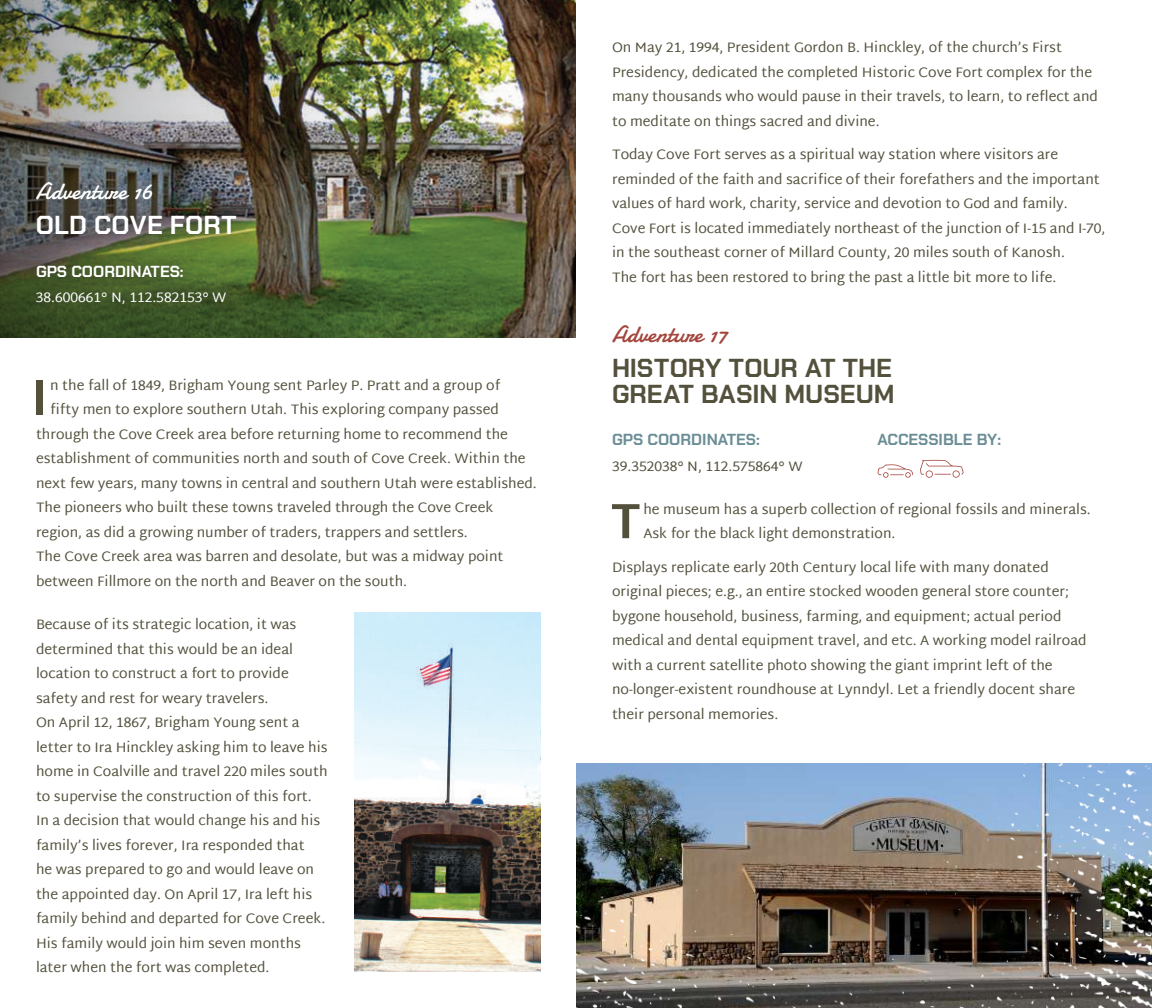
<style>
.page{position:relative;width:1152px;height:1008px;background:#fff}
.page>*{position:absolute;margin:0;border:0;box-sizing:border-box;transform-origin:0 0}
.t1{font:700 50px "Martel Sans";color:#53503c}
.t2{font:700 26px/26px "Chakra Petch";letter-spacing:-.005em;color:#53503c}
.t3{font:700 26px "Chakra Petch";letter-spacing:.015em;color:#fff}
.t4{font:24px "Damion";color:#a3453c}
.t5{font:24px "Damion";color:#fff}
.t6{font:700 16px "Chakra Petch";color:#6b8d95}
.t7{font:700 16px "Chakra Petch";color:#fff}
.t8{font:14px/24.4px "Martel Sans";color:#53503c}
.t9{font:14px "Martel Sans";color:#fff}
</style>
<div class="page">
<img style="left:576px;top:459px;width:576px;height:549px">
<img style="left:0;top:0;width:576px;height:338px">
<img style="left:355px;top:613px;width:185px;height:359px">
<img style="left:17px;top:164px;width:238px;height:158px">
<svg style="left:877px;top:464px;width:36px;height:14px"></svg>
<svg style="left:920px;top:460px;width:44px;height:18px"></svg>
<h3 class="t5" style="left:36px;top:175px;width:118px">Adventure 16</h3>
<h2 class="t3" style="left:36px;top:210px;width:202px">OLD COVE FORT</h2>
<p class="t7" style="left:36px;top:262px;width:149px">GPS COORDINATES:</p>
<p class="t9" style="left:36px;top:289px;width:192px">38.600661° N, 112.582153° W</p>
<h1 class="t1" style="left:31px;top:368px;width:18px">I</h1>
<p class="t8" style="left:50px;top:373px;width:452px">n the fall of 1849, Brigham Young sent Parley P. Pratt and a group of</p>
<p class="t8" style="left:50px;top:397px;width:450px">fifty men to explore southern Utah. This exploring company passed</p>
<p class="t8" style="left:36px;top:422px;width:473px">through the Cove Creek area before returning home to recommend the</p>
<p class="t8" style="left:36px;top:446px;width:491px">establishment of communities north and south of Cove Creek. Within the</p>
<p class="t8" style="left:36px;top:471px;width:502px">next few years, many towns in central and southern Utah were established.</p>
<p class="t8" style="left:36px;top:495px;width:459px">The pioneers who built these towns traveled through the Cove Creek</p>
<p class="t8" style="left:36px;top:520px;width:433px">region, as did a growing number of traders, trappers and settlers.</p>
<p class="t8" style="left:36px;top:544px;width:469px">The Cove Creek area was barren and desolate, but was a midway point</p>
<p class="t8" style="left:36px;top:569px;width:373px">between Fillmore on the north and Beaver on the south.</p>
<p class="t8" style="left:36px;top:612px;width:293px">Because of its strategic location, it was determined that this would be an ideal location to construct a fort to provide safety and rest for weary travelers.<br>On April 12, 1867, Brigham Young sent a letter to Ira Hinckley asking him to leave his home in Coalville and travel 220 miles south to supervise the construction of this fort.<br>In a decision that would change his and his family’s lives forever, Ira responded that<br>he was prepared to go and would leave on the appointed day. On April 17, Ira left his family behind and departed for Cove Creek.<br>His family would join him seven months later when the fort was completed.</p>
<p class="t8" style="left:612px;top:35px;width:487px">On May 21, 1994, President Gordon B. Hinckley, of the church’s First Presidency, dedicated the completed Historic Cove Fort complex for the many thousands who would pause in their travels, to learn, to reflect and to meditate on things sacred and divine.</p>
<p class="t8" style="left:612px;top:142px;width:495px">Today Cove Fort serves as a spiritual way station where visitors are reminded of the faith and sacrifice of their forefathers and the important values of hard work, charity, service and devotion to God and family.<br>Cove Fort is located immediately northeast of the junction of I-15 and I-70, in the southeast corner of Millard County, 20 miles south of Kanosh.<br>The fort has been restored to bring the past a little bit more to life.</p>
<h3 class="t4" style="left:612px;top:318px;width:117px">Adventure 17</h3>
<h2 class="t2" style="left:612px;top:355px;width:284px">HISTORY TOUR AT THE<br>GREAT BASIN MUSEUM</h2>
<p class="t6" style="left:612px;top:431px;width:149px">GPS COORDINATES:</p>
<p class="t8" style="left:612px;top:454px;width:192px">39.352038° N, 112.575864° W</p>
<p class="t6" style="left:878px;top:431px;width:125px">ACCESSIBLE BY:</p>
<h1 class="t1" style="left:611px;top:492px;width:32px">T</h1>
<p class="t8" style="left:643px;top:497px;width:449px">he museum has a superb collection of regional fossils and minerals.<br>Ask for the black light demonstration.</p>
<p class="t8" style="left:612px;top:555px;width:476px">Displays replicate early 20th Century local life with many donated original pieces; e.g., an entire stocked wooden general store counter; bygone household, business, farming, and equipment; actual period medical and dental equipment travel, and etc. A working model railroad with a current satellite photo showing the giant imprint left of the no-longer-existent roundhouse at Lynndyl. Let a friendly docent share their personal memories.</p>
</div>
